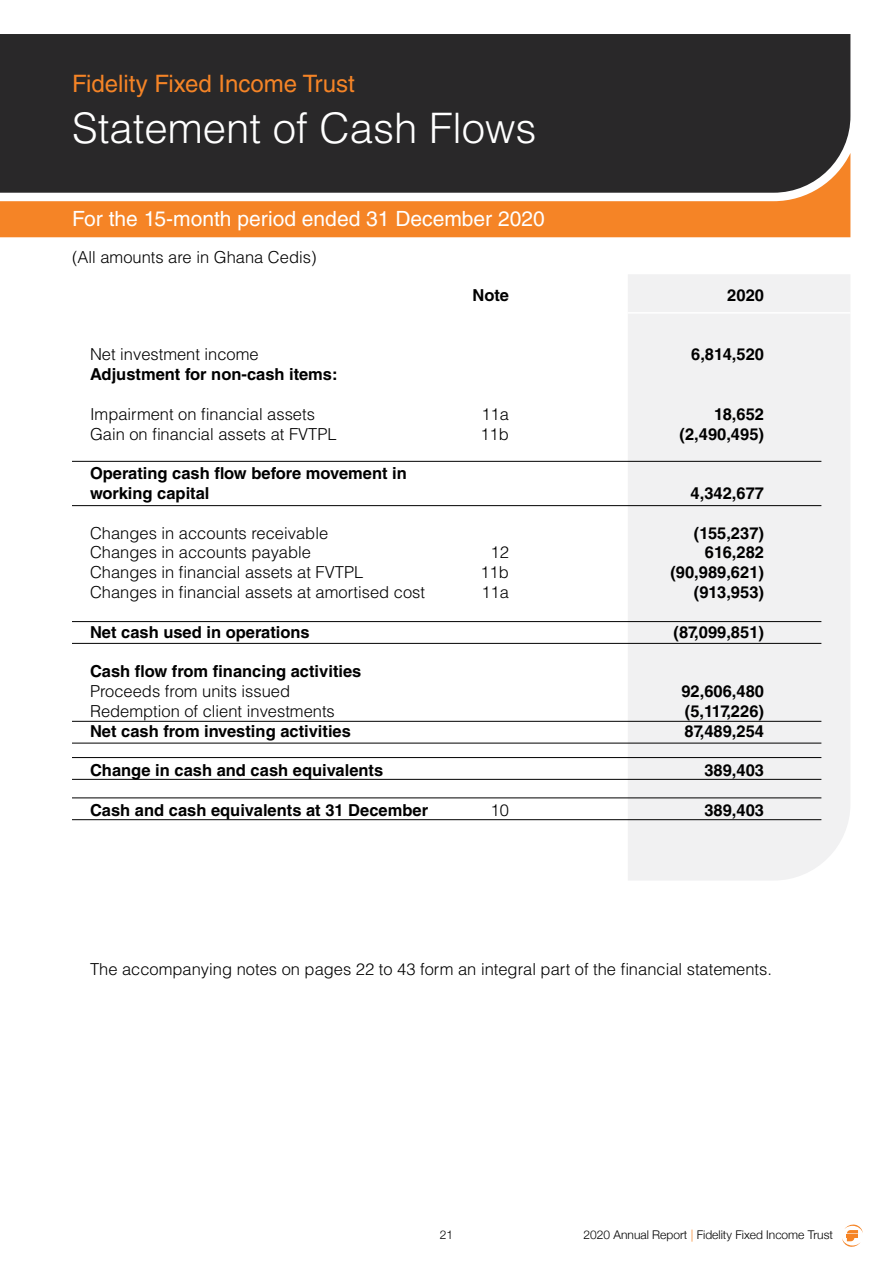
<style>
.page{position:relative;width:893px;height:1263px;background:#fff}
.page>*{position:absolute;margin:0;border:0;box-sizing:border-box;transform-origin:0 0}
.t1{font:300 42px "Helvetica LT Std";color:#fff}
.t2{font:24px "Helvetica LT Std";color:#f58426}
.t3{font:21px "Helvetica LT Std";color:#fff}
.t4{font:300 16.5px/19.8px "Helvetica LT Std";color:#000}
.t5{font:700 16.5px/19.8px "Helvetica LT Std";color:#000;text-align:right}
.t6{font:300 12px "Helvetica Neue";color:#000}
.s1{color:#f58426}
</style>
<div class="page">
<div style="left:628px;top:274px;width:222px;height:606px;background:#f1f1f2"></div>
<svg style="left:0;top:193px;width:850px;height:44px;fill:#f58426"></svg>
<div style="left:0;top:34px;width:850px;height:159px;background:#292829"></div>
<hr style="left:72px;top:461px;width:749px;height:1px;background:#000">
<hr style="left:72px;top:505px;width:749px;height:1px;background:#000">
<hr style="left:72px;top:621px;width:749px;height:1px;background:#000">
<hr style="left:72px;top:643px;width:749px;height:1px;background:#000">
<hr style="left:72px;top:798px;width:749px;height:1px;background:#000">
<hr style="left:72px;top:819px;width:749px;height:1px;background:#000">
<hr style="left:72px;top:757px;width:749px;height:1px;background:#000">
<hr style="left:72px;top:779px;width:749px;height:1px;background:#000">
<hr style="left:72px;top:721px;width:749px;height:1px;background:#000">
<hr style="left:72px;top:743px;width:749px;height:1px;background:#000">
<hr style="left:628px;top:312px;width:222px;height:2px;background:#fff">
<svg style="left:842px;top:1224px;width:21px;height:23px"></svg>
<h2 class="t2" style="left:72px;top:70px;width:284px">Fidelity Fixed Income Trust</h2>
<h1 class="t1" style="left:72px;top:101px;width:466px">Statement of Cash Flows</h1>
<p class="t3" style="left:72px;top:206px;width:474px">For the 15-month period ended 31 December 2020</p>
<p class="t4" style="left:72px;top:247px;width:246px">(All amounts are in Ghana Cedis)</p>
<p class="t4" style="left:90px;top:344px;width:170px">Net investment income</p>
<p class="t5" style="left:90px;top:364px;width:249px">Adjustment for non-cash items:</p>
<p class="t4" style="left:90px;top:404px;width:248px">Impairment on financial assets<br>Gain on financial assets at FVTPL</p>
<p class="t5" style="left:90px;top:463px;width:318px;text-align:left">Operating cash flow before movement in working capital</p>
<p class="t4" style="left:90px;top:523px;width:337px">Changes in accounts receivable<br>Changes in accounts payable<br>Changes in financial assets at FVTPL Changes in financial assets at amortised cost</p>
<p class="t5" style="left:90px;top:622px;width:221px">Net cash used in operations</p>
<p class="t5" style="left:90px;top:661px;width:273px">Cash flow from financing activities</p>
<p class="t4" style="left:90px;top:681px;width:246px">Proceeds from units issued<br>Redemption of client investments</p>
<p class="t5" style="left:90px;top:721px;width:262px">Net cash from investing activities</p>
<p class="t5" style="left:90px;top:760px;width:295px">Change in cash and cash equivalents</p>
<p class="t5" style="left:90px;top:800px;width:340px">Cash and cash equivalents at 31 December</p>
<p class="t5" style="left:472px;top:285px;width:38px">Note</p>
<p class="t4" style="left:480px;top:404px;width:30px">11a<br>11b</p>
<p class="t4" style="left:480px;top:542px;width:30px;text-align:justify;text-indent:10px">12<br>11b 11a</p>
<p class="t4" style="left:490px;top:800px;width:20px">10</p>
<p class="t5" style="left:727px;top:285px;width:38px">2020</p>
<p class="t5" style="left:691px;top:344px;width:74px">6,814,520</p>
<p class="t5" style="left:680px;top:404px;width:86px">18,652 (2,490,495)</p>
<p class="t5" style="left:691px;top:483px;width:75px">4,342,677</p>
<p class="t5" style="left:670px;top:523px;width:95px">(155,237)<br>616,282 (90,989,621) (913,953)</p>
<p class="t5" style="left:674px;top:622px;width:92px">(87,099,851)</p>
<p class="t5" style="left:681px;top:681px;width:84px;text-align:justify">92,606,480 (5,117,226)<br>87,489,254</p>
<p class="t5" style="left:704px;top:760px;width:61px">389,403</p>
<p class="t5" style="left:704px;top:800px;width:61px">389,403</p>
<p class="t4" style="left:90px;top:959px;width:684px">The accompanying notes on pages 22 to 43 form an integral part of the financial statements.</p>
<p class="t6" style="left:440px;top:1225px;width:15px">21</p>
<p class="t6" style="left:584px;top:1225px;width:251px">2020 Annual Report <span class="s1">|</span> Fidelity Fixed Income Trust</p>
</div>
